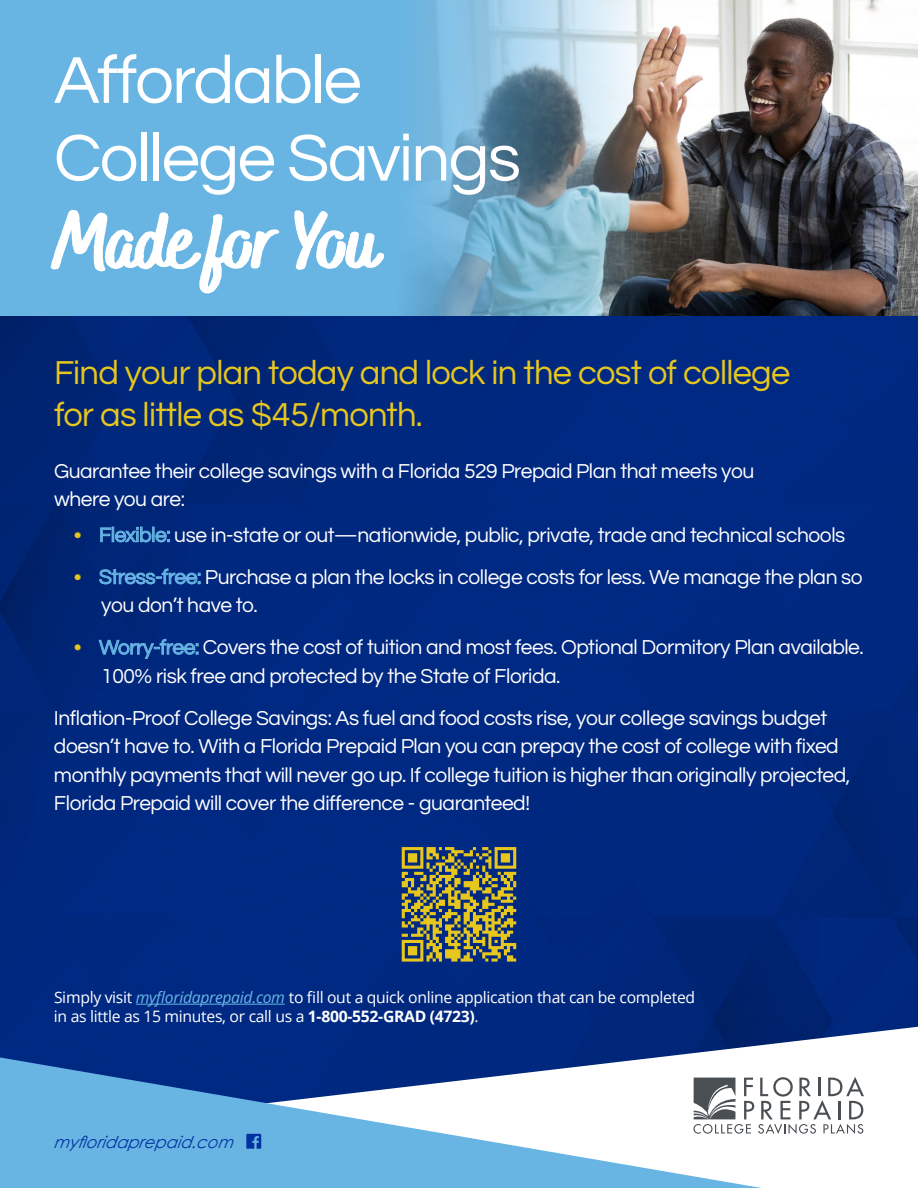
<style>
.page{position:relative;width:918px;height:1188px;background:#fff}
.page>*{position:absolute;margin:0;border:0;box-sizing:border-box;transform-origin:0 0}
.t1{font:800 80.85px "Bakerie Rough";letter-spacing:-.03em;color:#fff}
.t2{font:68.85px/77.7px "Questrial";letter-spacing:-.025em;color:#fff}
.t3{font:34.5px/41.4px "Questrial";letter-spacing:-.02em;color:#e7c61e}
.t4{font:21px/28.5px "Questrial";letter-spacing:-.02em;color:#fff}
.t5{font:italic 16.5px "Century Gothic";color:#0033a1}
.t6{font:15.75px/19.5px "Open Sans";letter-spacing:-.02em;color:#fff}
.s1{color:#4a4f54}
.s2{color:#68b5e4}
.s3{font-style:italic;color:#68b5e4}
.s4{font-weight:700}
</style>
<div class="page">
<img style="left:0;top:315px;width:918px;height:712px">
<div style="left:0;top:0;width:918px;height:315px;background:#68b5e4"></div>
<hr style="left:136px;top:1004px;width:149px;height:1px;background:#68b5e4">
<svg style="left:0;top:1027px;width:916px;height:30px;background:#23458f"></svg>
<svg style="left:0;top:1057px;width:761px;height:131px;fill:#68b5e4"></svg>
<svg style="left:693px;top:1077px;width:171px;height:57px"></svg>
<svg style="left:246px;top:1134px;width:15px;height:15px"></svg>
<img style="left:407px;top:0;width:511px;height:315px">
<svg style="left:402px;top:847px;width:114px;height:115px;background:#73774f"></svg>
<h2 class="t2" style="left:54px;top:43px;width:469px">Affordable<br>College Savings</h2>
<h1 class="t1" style="left:54px;top:190px;width:327px">Made for You</h1>
<h3 class="t3" style="left:54px;top:353px;width:738px">Find your plan today and lock in the cost of college for as little as $45/month.</h3>
<p class="t4" style="left:54px;top:457px;width:702px">Guarantee their college savings with a Florida 529 Prepaid Plan that meets you where you are:</p>
<p class="t4" style="left:74px;top:521px;width:773px"><span class="s1">•</span> <span class="s2">Flexible:</span> use in-state or out—nationwide, public, private, trade and technical schools</p>
<p class="t4" style="left:101px;top:563px;width:763px;text-indent:-27px"><span class="s1">•</span> <span class="s2">Stress-free:</span> Purchase a plan the locks in college costs for less. We manage the plan so you don’t have to.</p>
<p class="t4" style="left:101px;top:634px;width:764px;text-indent:-27px"><span class="s1">•</span> <span class="s2">Worry-free:</span> Covers the cost of tuition and most fees. Optional Dormitory Plan available.<br>100% risk free and protected by the State of Florida.</p>
<p class="t4" style="left:54px;top:704px;width:798px">Inflation-Proof College Savings: As fuel and food costs rise, your college savings budget doesn’t have to. With a Florida Prepaid Plan you can prepay the cost of college with fixed monthly payments that will never go up. If college tuition is higher than originally projected, Florida Prepaid will cover the difference - guaranteed!</p>
<p class="t6" style="left:54px;top:987px;width:643px">Simply visit <span class="s3">myfloridaprepaid.com</span> to fill out a quick online application that can be completed in as little as 15 minutes, or call us a <span class="s4">1-800-552-GRAD (4723)</span>.</p>
<p class="t5" style="left:54px;top:1132px;width:186px">myfloridaprep aid.com</p>
</div>
